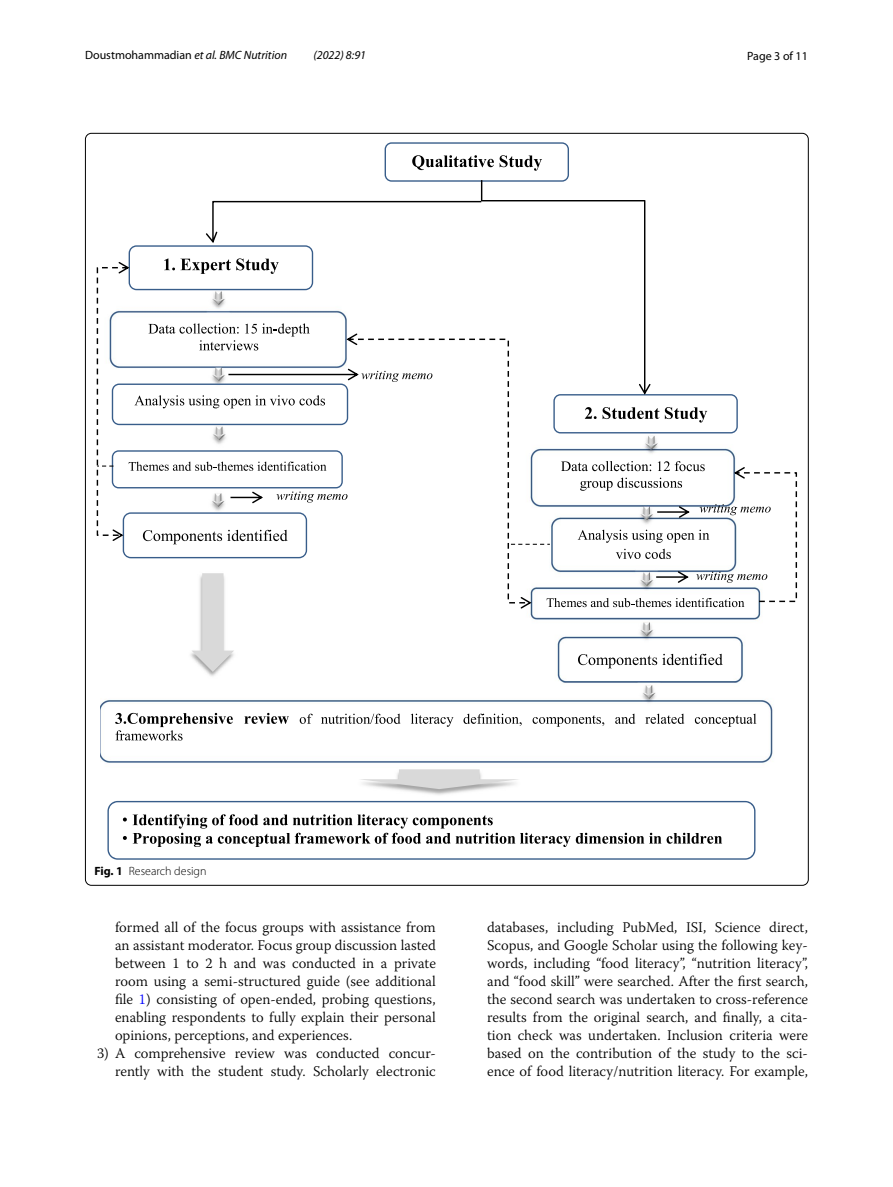
<style>
.page{position:relative;width:893px;height:1187px;background:#fff}
.page>*{position:absolute;margin:0;border:0;box-sizing:border-box;transform-origin:0 0}
.t1{font:300 14.7px/18px "Warnock Pro";color:#000;text-align:justify}
.t2{font:italic 12px "Myriad Pro";color:#000}
.t3{font:300 12px "Myriad Pro";color:#000}
.t4{font:12px "Myriad Pro";color:#000}
.s1{font-style:normal}
.s2{font-weight:700}
.s3{color:#00f}
</style>
<div class="page">
<img style="left:100px;top:672px;width:673px;height:178px">
<svg style="left:300px;top:713px;width:456px;height:13px"></svg>
<svg style="left:115px;top:712px;width:174px;height:28px"></svg>
<svg style="left:107px;top:800px;width:648px;height:59px"></svg>
<svg style="left:359px;top:769px;width:161px;height:20px"></svg>
<svg style="left:97px;top:142px;width:700px;height:530px"></svg>
<p class="t2" style="left:85px;top:48px;width:204px"><span class="s1">Doustmohammadian</span> et al. BMC Nutrition</p>
<p class="t2" style="left:313px;top:48px;width:54px">(2022) 8:91</p>
<p class="t4" style="left:747px;top:48px;width:62px">Page 3 of 11</p>
<p class="t3" style="left:94px;top:864px;width:114px"><span class="s2">Fig. 1</span> Research design</p>
<p class="t1" style="left:115px;top:917px;width:322px">formed all of the focus groups with assistance from an assistant moderator. Focus group discussion lasted between 1 to 2 h and was conducted in a private room using a semi-structured guide (see additional file <span class="s3">1</span>) consisting of open-ended, probing questions, enabling respondents to fully explain their personal opinions, perceptions, and experiences.</p>
<p class="t1" style="left:97px;top:1043px;width:340px;text-align:right">3) A comprehensive review was conducted concur&shy;rently with the student study. Scholarly electronic</p>
<p class="t1" style="left:487px;top:917px;width:322px">databases, including PubMed, ISI, Science direct, Scopus, and Google Scholar using the following key&shy;words, including “food literacy”, “nutrition literacy”, and “food skill” were searched. After the first search, the second search was undertaken to cross-reference results from the original search, and finally, a cita&shy;tion check was undertaken. Inclusion criteria were based on the contribution of the study to the sci&shy;ence of food literacy/nutrition literacy. For example,</p>
</div>
